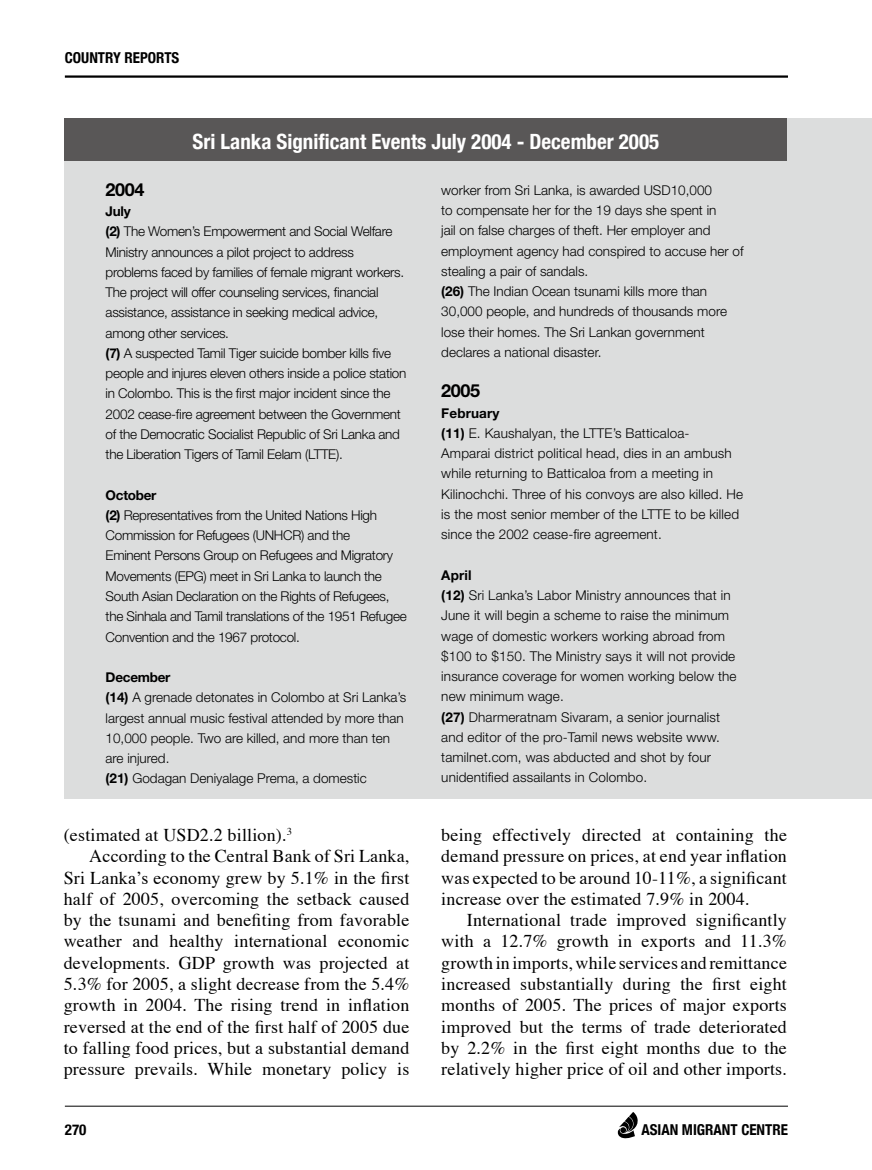
<style>
.page{position:relative;width:872px;height:1170px;background:#fff}
.page>*{position:absolute;margin:0;border:0;box-sizing:border-box;transform-origin:0 0}
.t1{font:700 condensed 21px "Helvetica Neue";color:#fff}
.t2{font:18px/21.3px "Times";letter-spacing:.01em;color:#000;text-align:justify}
.t3{font:700 18px "Helvetica Neue";letter-spacing:-.02em;color:#000}
.t4{font:700 condensed 15px "Helvetica Neue";color:#000}
.t5{font:300 13.5px/20.2px "Helvetica Neue";color:#000}
.t6{font:300 13.5px/20.2px "Helvetica Neue";letter-spacing:-.02em;color:#000}
.s1{font-weight:700}
</style>
<div class="page">
<hr style="left:65px;top:75px;width:723px;height:3px;background:#000">
<hr style="left:65px;top:1105px;width:723px;height:1px;background:#000">
<svg style="left:618px;top:1112px;width:20px;height:26px"></svg>
<div style="left:64px;top:118px;width:808px;height:680px;background:#dcdddd"></div>
<div style="left:65px;top:118px;width:722px;height:42px;background:#595757"></div>
<p class="t4" style="left:65px;top:48px;width:116px">COUNTRY REPORTS</p>
<h1 class="t1" style="left:192px;top:129px;width:468px">Sri Lanka Significant Events July 2004 - December 2005</h1>
<h2 class="t3" style="left:106px;top:178px;width:40px">2004</h2>
<p class="t6" style="left:106px;top:201px;width:302px"><span class="s1">July<br>(2)</span> The Women’s Empowerment and Social Welfare Ministry announces a pilot project to address problems faced by families of female migrant workers.<br>The project will offer counseling services, financial assistance, assistance in seeking medical advice, among other services.<br><span class="s1">(7)</span> A suspected Tamil Tiger suicide bomber kills five people and injures eleven others inside a police station in Colombo. This is the first major incident since the 2002 cease-fire agreement between the Government of the Democratic Socialist Republic of Sri Lanka and the Liberation Tigers of Tamil Eelam (LTTE).</p>
<p class="t6" style="left:106px;top:484px;width:303px"><span class="s1">October<br>(2)</span> Representatives from the United Nations High Commission for Refugees (UNHCR) and the<br>Eminent Persons Group on Refugees and Migratory Movements (EPG) meet in Sri Lanka to launch the South Asian Declaration on the Rights of Refugees, the Sinhala and Tamil translations of the 1951 Refugee Convention and the 1967 protocol.</p>
<p class="t5" style="left:106px;top:666px;width:302px"><span class="s1">December<br>(14)</span> A grenade detonates in Colombo at Sri Lanka’s largest annual music festival attended by more than 10,000 people. Two are killed, and more than ten are injured.<br><span class="s1">(21)</span> Godagan Deniyalage Prema, a domestic</p>
<h2 class="t2" style="left:64px;top:822px;width:230px">(estimated at USD2.2 billion).<sup>3</sup></h2>
<h2 class="t2" style="left:89px;top:844px;width:321px">According to the Central Bank of Sri Lanka,</h2>
<h2 class="t2" style="left:64px;top:865px;width:347px">Sri Lanka’s economy grew by 5.1% in the first</h2>
<h2 class="t2" style="left:64px;top:886px;width:347px">half of 2005, overcoming the setback caused</h2>
<h2 class="t2" style="left:64px;top:907px;width:347px">by the tsunami and benefiting from favorable</h2>
<h2 class="t2" style="left:64px;top:929px;width:347px">weather and healthy international economic</h2>
<h2 class="t2" style="left:64px;top:950px;width:347px">developments. GDP growth was projected at</h2>
<h2 class="t2" style="left:64px;top:971px;width:347px">5.3% for 2005, a slight decrease from the 5.4%</h2>
<h2 class="t2" style="left:64px;top:992px;width:347px">growth in 2004. The rising trend in inflation</h2>
<h2 class="t2" style="left:64px;top:1014px;width:347px">reversed at the end of the first half of 2005 due</h2>
<h2 class="t2" style="left:64px;top:1035px;width:347px">to falling food prices, but a substantial demand</h2>
<h2 class="t2" style="left:64px;top:1056px;width:347px">pressure prevails. While monetary policy is</h2>
<p class="t5" style="left:441px;top:179px;width:304px">worker from Sri Lanka, is awarded USD10,000<br>to compensate her for the 19 days she spent in<br>jail on false charges of theft. Her employer and employment agency had conspired to accuse her of stealing a pair of sandals.<br><span class="s1">(26)</span> The Indian Ocean tsunami kills more than 30,000 people, and hundreds of thousands more lose their homes. The Sri Lankan government declares a national disaster.</p>
<h2 class="t3" style="left:441px;top:380px;width:40px">2005</h2>
<p class="t5" style="left:441px;top:402px;width:303px"><span class="s1">February<br>(11)</span> E. Kaushalyan, the LTTE’s Batticaloa-<br>Amparai district political head, dies in an ambush while returning to Batticaloa from a meeting in Kilinochchi. Three of his convoys are also killed. He is the most senior member of the LTTE to be killed since the 2002 cease-fire agreement.</p>
<p class="t5" style="left:441px;top:564px;width:297px"><span class="s1">April<br>(12)</span> Sri Lanka’s Labor Ministry announces that in June it will begin a scheme to raise the minimum wage of domestic workers working abroad from $100 to $150. The Ministry says it will not provide insurance coverage for women working below the new minimum wage.<br><span class="s1">(27)</span> Dharmeratnam Sivaram, a senior journalist and editor of the pro-Tamil news website www. tamilnet.com, was abducted and shot by four unidentified assailants in Colombo.</p>
<h2 class="t2" style="left:441px;top:822px;width:347px">being effectively directed at containing the demand pressure on prices, at end year inflation was expected to be around 10-11%, a significant increase over the estimated 7.9% in 2004.</h2>
<p class="t2" style="left:441px;top:907px;width:347px;text-indent:26px">International trade improved significantly with a 12.7% growth in exports and 11.3% growth in imports, while services and remittance increased substantially during the first eight months of 2005. The prices of major exports improved but the terms of trade deteriorated by 2.2% in the first eight months due to the relatively higher price of oil and other imports.</p>
<p class="t4" style="left:65px;top:1120px;width:23px">270</p>
<p class="t4" style="left:641px;top:1120px;width:148px">ASIAN MIGRANT CENTRE</p>
</div>
